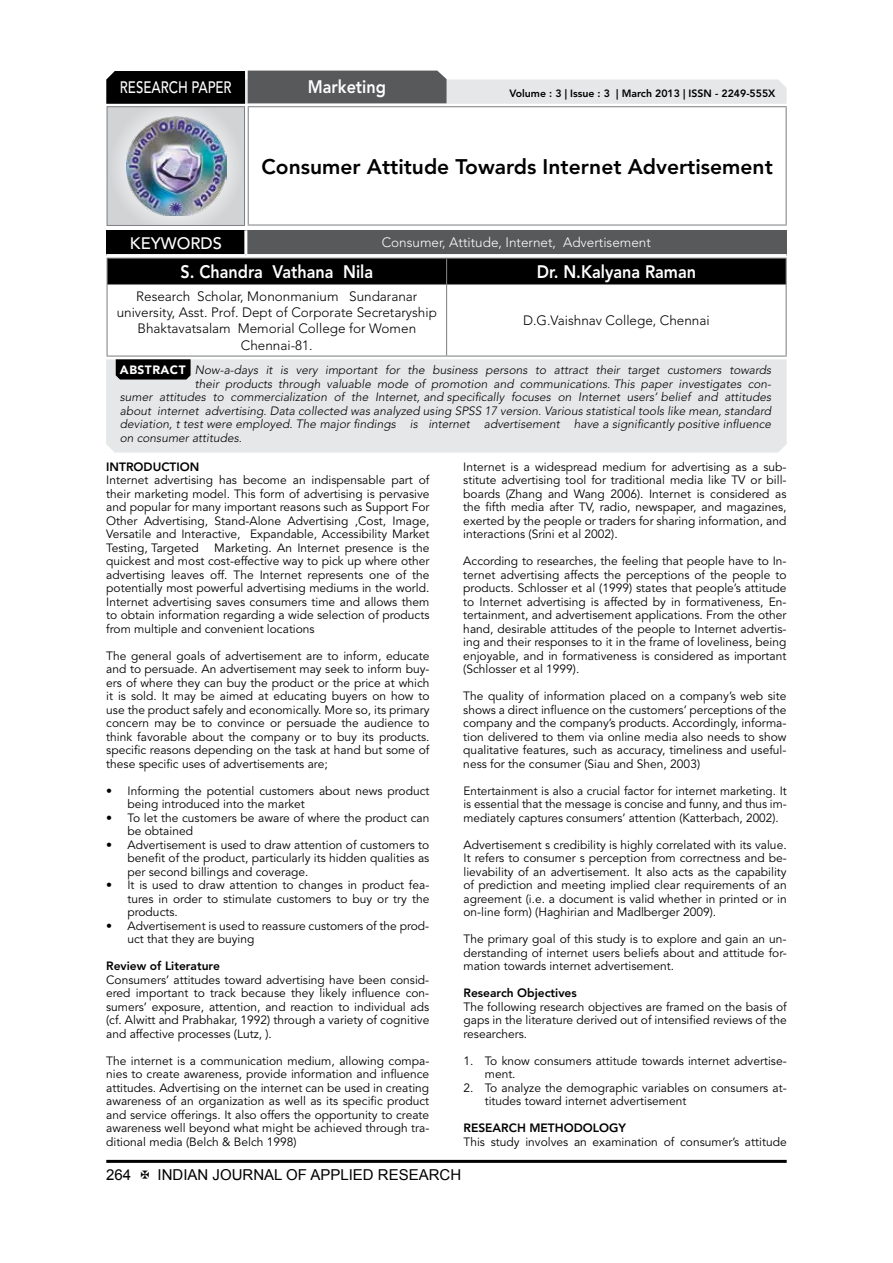
<style>
.page{position:relative;width:893px;height:1263px;background:#fff}
.page>*{position:absolute;margin:0;border:0;box-sizing:border-box;transform-origin:0 0}
.t1{font:800 21px "Avenir LT Std";color:#000}
.t2{font:800 18px "Avenir LT Std";color:#fff;scale:.9 1}
.t3{font:500 16.5px "Avenir LT Std";color:#fff;scale:.8 1}
.t4{font:500 16.5px "Avenir LT Std";color:#fff}
.t5{font:15px "Arial";color:#000}
.t6{font:300 13.5px/16.2px "Avenir LT Std";color:#000;text-align:center}
.t7{font:300 13.5px "Avenir LT Std";color:#fff}
.t8{font:12px/13.5px "Avenir LT Std";color:#000;text-align:justify}
.t9{font:italic 300 12px "Avenir LT Std";color:#000}
.t10{font:800 12px "Avenir LT Std";color:#000}
.t11{font:800 10.5px "Avenir LT Std";color:#000}
.s1{font-weight:900;font-style:normal;color:#fff}
</style>
<div class="page">
<hr style="left:106px;top:1160px;width:681px;height:3px;background:#000">
<div style="left:107px;top:107px;width:137px;height:118px;background:linear-gradient(to right,#d8dadb,#d9dadb)"></div>
<div style="left:107px;top:106px;width:138px;height:120px;border:1px solid #808285"></div>
<img style="left:127px;top:117px;width:99px;height:99px">
<svg style="left:106px;top:71px;width:681px;height:33px;background:#929394"></svg>
<hr style="left:248px;top:106px;width:539px;height:1px;background:#808285">
<hr style="left:248px;top:107px;width:1px;height:117px;background:#808285">
<hr style="left:786px;top:107px;width:1px;height:117px;background:#808285">
<hr style="left:248px;top:224px;width:539px;height:2px;background:#808285">
<div style="left:107px;top:258px;width:680px;height:26px;background:#000"></div>
<hr style="left:107px;top:284px;width:340px;height:1px;background:#808285">
<hr style="left:107px;top:285px;width:1px;height:70px;background:#808285">
<hr style="left:447px;top:284px;width:340px;height:1px;background:#808285">
<hr style="left:446px;top:285px;width:1px;height:70px;background:#808285">
<hr style="left:786px;top:285px;width:1px;height:70px;background:#808285">
<hr style="left:107px;top:355px;width:340px;height:2px;background:#808285">
<hr style="left:447px;top:355px;width:340px;height:2px;background:#808285">
<div style="left:106px;top:230px;width:140px;height:26px;background:#000"></div>
<div style="left:246px;top:230px;width:541px;height:26px;background:#58595b"></div>
<hr style="left:244px;top:230px;width:3px;height:24px;background:#fff">
<hr style="left:106px;top:254px;width:140px;height:3px;background:#fff">
<hr style="left:246px;top:254px;width:541px;height:3px;background:#fff">
<div style="left:106px;top:359px;width:681px;height:94px;background:#e6e7e8"></div>
<svg style="left:116px;top:359px;width:75px;height:21px;background:#0c0c0c"></svg>
<h3 class="t3" style="left:120px;top:78px;width:139px">RESEARCH PAPER</h3>
<h2 class="t2" style="left:308px;top:76px;width:88px">Marketing</h2>
<p class="t11" style="left:509px;top:87px;width:268px">Volume : 3 | Issue : 3 | March 2013 | ISSN - 2249-555X</p>
<h1 class="t1" style="left:261px;top:154px;width:513px">Consumer Attitude Towards Internet Advertisement</h1>
<h3 class="t4" style="left:130px;top:234px;width:94px">KEYWORDS</h3>
<p class="t7" style="left:382px;top:234px;width:271px">Consumer, Attitude, Internet, Advertisement</p>
<h2 class="t2" style="left:181px;top:261px;width:216px">S. Chandra Vathana Nila</h2>
<h2 class="t2" style="left:537px;top:261px;width:178px">Dr. N.Kalyana Raman</h2>
<p class="t6" style="left:117px;top:288px;width:322px">Research Scholar, Mononmanium Sundaranar university, Asst. Prof. Dept of Corporate Secretaryship Bhaktavatsalam Memorial College for Women Chennai-81.</p>
<p class="t6" style="left:523px;top:313px;width:188px">D.G.Vaishnav College, Chennai</p>
<p class="t9" style="left:120px;top:363px;width:653px"><span class="s1">ABSTRACT</span> Now-a-days it is very important for the business persons to attract their target customers towards</p>
<p class="t9" style="left:195px;top:377px;width:578px">their products through valuable mode of promotion and communications. This paper investigates con-</p>
<p class="t9" style="left:120px;top:390px;width:653px">sumer attitudes to commercialization of the Internet, and specifically focuses on Internet users’ belief and attitudes</p>
<p class="t9" style="left:120px;top:404px;width:653px">about internet advertising. Data collected was analyzed using SPSS 17 version. Various statistical tools like mean, standard</p>
<p class="t9" style="left:120px;top:417px;width:653px">deviation, t test were employed. The major findings is internet advertisement have a significantly positive influence</p>
<p class="t9" style="left:120px;top:431px;width:124px">on consumer attitudes.</p>
<p class="t10" style="left:106px;top:460px;width:95px">INTRODUCTION</p>
<p class="t8" style="left:106px;top:474px;width:325px">Internet advertising has become an indispensable part of their marketing model. This form of advertising is pervasive and popular for many important reasons such as Support For Other Advertising, Stand-Alone Advertising ,Cost, Image, Versatile and Interactive, Expandable, Accessibility Market Testing, Targeted</p>
<p class="t8" style="left:463px;top:460px;width:325px">Internet is a widespread medium for advertising as a sub&shy;stitute advertising tool for traditional media like TV or bill&shy;boards (Zhang and Wang 2006). Internet is considered as the fifth media after TV, radio, newspaper, and magazines, exerted by the people or traders for sharing information, and interactions (Srini et al 2002).</p>
<p class="t8" style="left:463px;top:555px;width:325px">According to researches, the feeling that people have to In&shy;ternet advertising affects the perceptions of the people to products. Schlosser et al (1999) states that people’s attitude to Internet advertising is affected by in formativeness, En&shy;tertainment, and advertisement applications. From the other hand, desirable attitudes of the people to Internet advertis&shy;ing and their responses to it in the frame of loveliness, being enjoyable, and in formativeness is considered as important (Schlosser et al 1999).</p>
<p class="t8" style="left:463px;top:690px;width:325px">The quality of information placed on a company’s web site shows a direct influence on the customers’ perceptions of the company and the company’s products. Accordingly, informa&shy;tion delivered to them via online media also needs to show qualitative features, such as accuracy, timeliness and useful&shy;ness for the consumer (Siau and Shen, 2003)</p>
<p class="t8" style="left:463px;top:784px;width:325px">Entertainment is also a crucial factor for internet marketing. It is essential that the message is concise and funny, and thus im&shy;mediately captures consumers’ attention (Katterbach, 2002).</p>
<p class="t8" style="left:463px;top:838px;width:325px">Advertisement s credibility is highly correlated with its value.<br>It refers to consumer s perception from correctness and be&shy;lievability of an advertisement. It also acts as the capability of prediction and meeting implied clear requirements of an agreement (i.e. a document is valid whether in printed or in on-line form) (Haghirian and Madlberger 2009).</p>
<p class="t8" style="left:463px;top:933px;width:325px">The primary goal of this study is to explore and gain an un&shy;derstanding of internet users beliefs about and attitude for&shy;mation towards internet advertisement.</p>
<p class="t10" style="left:463px;top:986px;width:115px">Research Objectives</p>
<p class="t8" style="left:463px;top:1000px;width:325px">The following research objectives are framed on the basis of gaps in the literature derived out of intensified reviews of the researchers.</p>
<p class="t8" style="left:485px;top:1054px;width:303px;text-indent:-21px">1. To know consumers attitude towards internet advertise&shy;ment.</p>
<p class="t8" style="left:485px;top:1081px;width:303px;text-indent:-21px">2. To analyze the demographic variables on consumers at&shy;titudes toward internet advertisement</p>
<p class="t10" style="left:463px;top:1121px;width:164px">RESEARCH METHODOLOGY</p>
<p class="t8" style="left:463px;top:1135px;width:325px">This study involves an examination of consumer’s attitude</p>
<p class="t8" style="left:106px;top:541px;width:325px;text-indent:108px">Marketing. An Internet presence is the quickest and most cost-effective way to pick up where other advertising leaves off. The Internet represents one of the potentially most powerful advertising mediums in the world.<br>Internet advertising saves consumers time and allows them to obtain information regarding a wide selection of products from multiple and convenient locations</p>
<p class="t8" style="left:106px;top:649px;width:325px">The general goals of advertisement are to inform, educate and to persuade. An advertisement may seek to inform buy&shy;ers of where they can buy the product or the price at which it is sold. It may be aimed at educating buyers on how to use the product safely and economically. More so, its primary concern may be to convince or persuade the audience to think favorable about the company or to buy its products. specific reasons depending on the task at hand but some of these specific uses of advertisements are;</p>
<p class="t8" style="left:128px;top:784px;width:303px;text-indent:-21px">• Informing the potential customers about news product being introduced into the market</p>
<p class="t8" style="left:127px;top:811px;width:303px;text-indent:-21px">• To let the customers be aware of where the product can be obtained</p>
<p class="t8" style="left:127px;top:838px;width:303px;text-indent:-21px">• Advertisement is used to draw attention of customers to benefit of the product, particularly its hidden qualities as per second billings and coverage.</p>
<p class="t8" style="left:127px;top:879px;width:303px;text-indent:-21px">• It is used to draw attention to changes in product fea&shy;tures in order to stimulate customers to buy or try the products.</p>
<p class="t8" style="left:127px;top:919px;width:303px;text-indent:-21px">• Advertisement is used to reassure customers of the prod&shy;uct that they are buying</p>
<p class="t10" style="left:106px;top:959px;width:115px">Review of Literature</p>
<p class="t8" style="left:106px;top:973px;width:325px">Consumers’ attitudes toward advertising have been consid&shy;ered important to track because they likely influence con&shy;sumers’ exposure, attention, and reaction to individual ads (cf. Alwitt and Prabhakar, 1992) through a variety of cognitive and affective processes (Lutz, ).</p>
<p class="t8" style="left:106px;top:1054px;width:325px">The internet is a communication medium, allowing compa&shy;nies to create awareness, provide information and influence attitudes. Advertising on the internet can be used in creating awareness of an organization as well as its specific product and service offerings. It also offers the opportunity to create awareness well beyond what might be achieved through tra&shy;ditional media (Belch &amp; Belch 1998)</p>
<p class="t5" style="left:106px;top:1164px;width:27px">264</p>
<p class="t5" style="left:158px;top:1164px;width:305px">INDIAN JOURNAL OF APPLIED RESEARCH</p>
</div>
